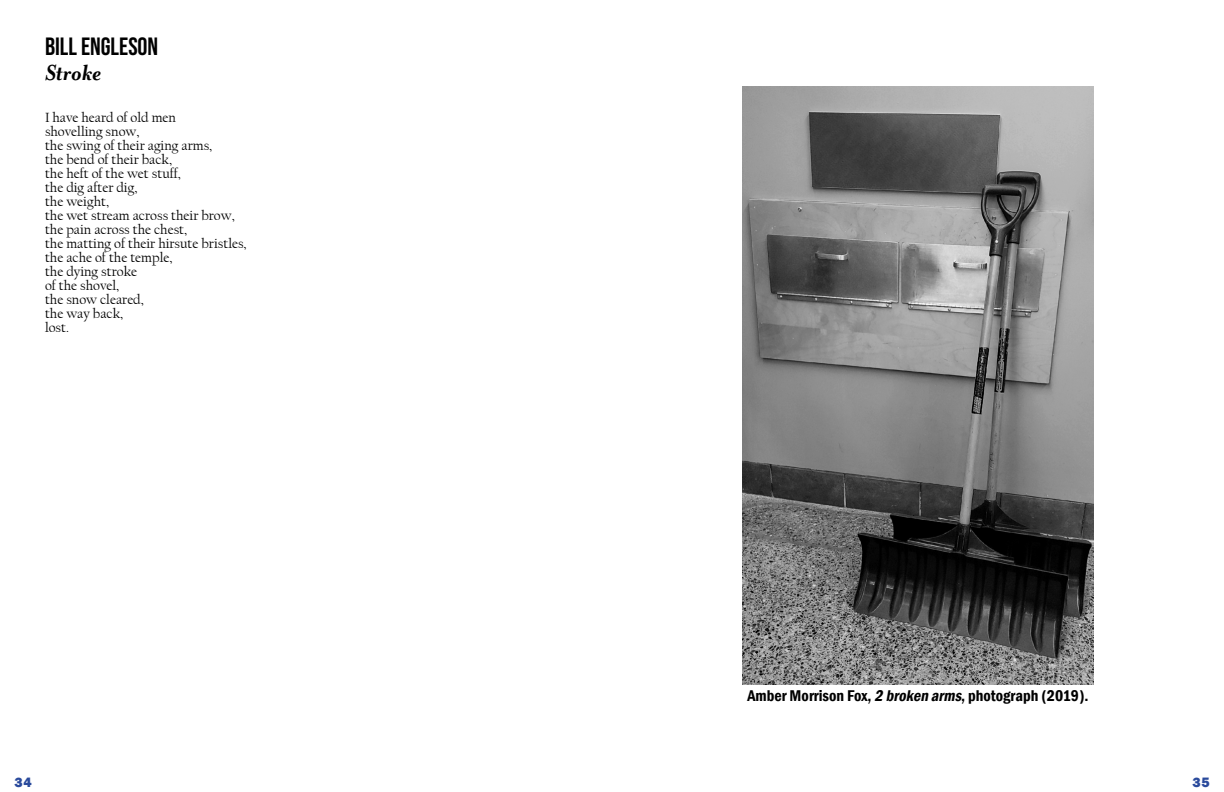
<style>
.page{position:relative;width:1224px;height:792px;background:#fff}
.page>*{position:absolute;margin:0;border:0;box-sizing:border-box;transform-origin:0 0}
.t1{font:25px "Bebas Neue";color:#000}
.t2{font:italic 700 25px "Mrs Eaves OT";color:#000}
.t3{font:600 condensed 16px "Franklin Gothic";color:#000}
.t4{font:14px/14px "Californian FB";color:#000}
.t5{font:800 14px "Franklin Gothic";color:#2a4a9c}
.s1{font-style:italic}
</style>
<div class="page">
<img style="left:743px;top:87px;width:350px;height:598px">
<h1 class="t1" style="left:45px;top:32px;width:115px">BILL ENGLESON</h1>
<h1 class="t2" style="left:45px;top:59px;width:58px">Stroke</h1>
<p class="t4" style="left:45px;top:110px;width:203px">I have heard of old men<br>shovelling snow,<br>the swing of their aging arms,<br>the bend of their back,<br>the heft of the wet stuff,<br>the dig after dig,<br>the weight,<br>the wet stream across their brow, the pain across the chest,<br>the matting of their hirsute bristles, the ache of the temple,<br>the dying stroke<br>of the shovel,<br>the snow cleared,<br>the way back,<br>lost.</p>
<p class="t3" style="left:747px;top:685px;width:343px">Amber Morrison Fox, <span class="s1">2 broken arms</span>, photograph (2019).</p>
<p class="t5" style="left:14px;top:773px;width:19px">34</p>
<p class="t5" style="left:1192px;top:773px;width:19px">35</p>
</div>
